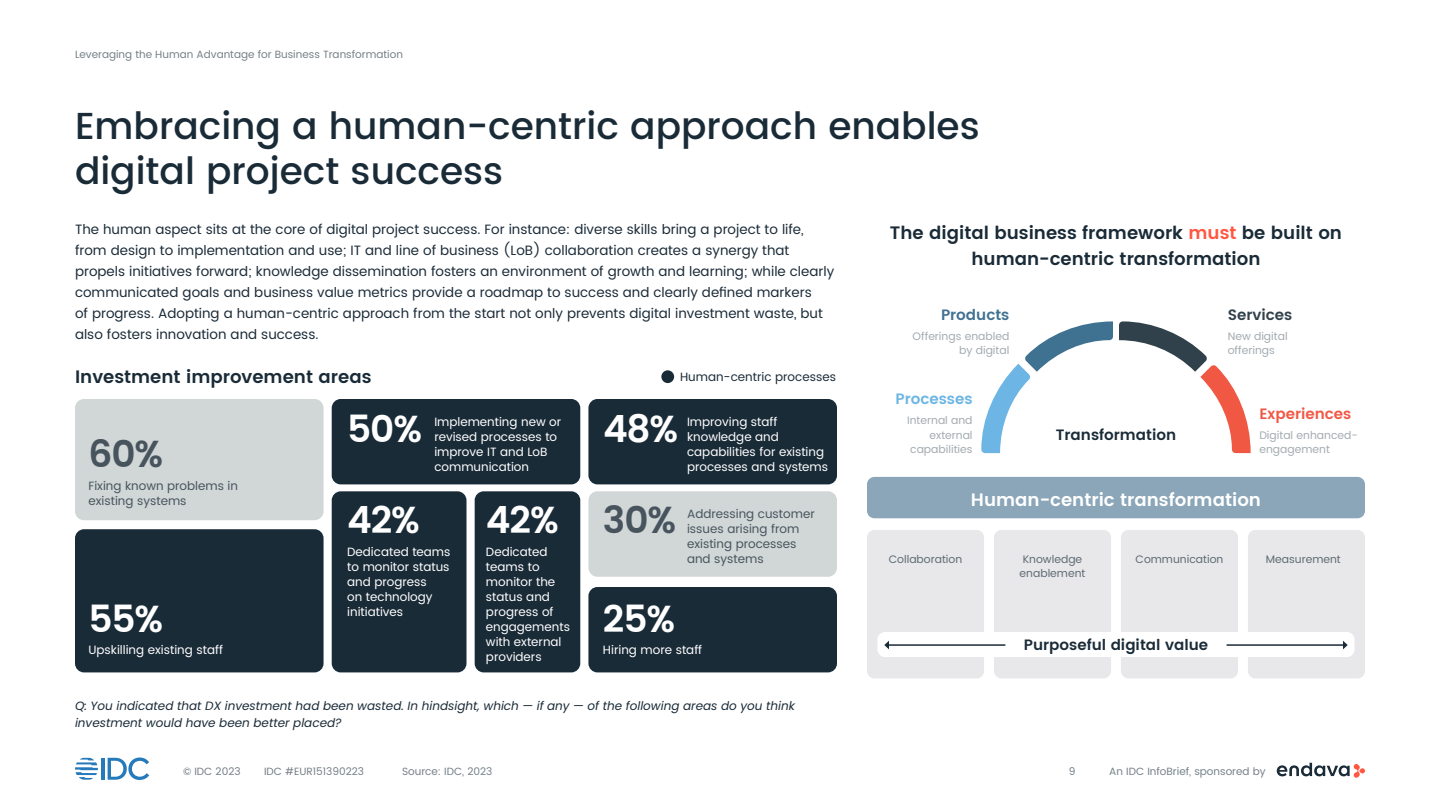
<style>
.page{position:relative;width:1440px;height:810px;background:#fff}
.page>*{position:absolute;margin:0;border:0;box-sizing:border-box;transform-origin:0 0}
.t1{font:500 37.5px/45px "Poppins";color:#1a2b38}
.t2{font:600 37.5px "Poppins";letter-spacing:-.03em;color:#fff}
.t3{font:600 37.5px "Poppins";color:#47545e}
.t4{font:600 18px/25.5px "Poppins";color:#1a2b38;text-align:center}
.t5{font:600 18px "Poppins";color:#fff}
.t6{font:600 15px "Poppins";color:#1a2b38}
.t7{font:600 15px "Poppins";color:#f15844}
.t8{font:600 15px "Poppins";color:#6cb5e4}
.t9{font:600 15px "Poppins";color:#3f7191}
.t10{font:600 15px "Poppins";color:#30414b}
.t11{font:13.5px/21px "Poppins";color:#1a2b38}
.t12{font:12px/15px "Poppins";color:#fff}
.t13{font:italic 12px/16.5px "Poppins";color:#1a2b38}
.t14{font:12px/15px "Poppins";color:#47545e}
.t15{font:12px "Poppins";color:#1a2b38}
.t16{font:10.88px/14.5px "Poppins";color:#a3abb0;text-align:right}
.t17{font:10.88px/14.5px "Poppins";color:#5e6b73}
.t18{font:10.5px "Poppins";color:#758087}
.s1{color:#ff5740}
</style>
<div class="page">
<hr style="left:101px;top:758px;width:4px;height:22px;background:#257abb">
<svg style="left:108px;top:757px;width:41px;height:23px"></svg>
<svg style="left:75px;top:758px;width:23px;height:22px"></svg>
<svg style="left:1277px;top:763px;width:88px;height:15px"></svg>
<div style="left:867px;top:530px;width:117px;height:148px;background:#e8e8eb;border-radius:8px"></div>
<div style="left:1121px;top:530px;width:117px;height:148px;background:#e8e8eb;border-radius:8px"></div>
<div style="left:994px;top:530px;width:117px;height:148px;background:#e8e8eb;border-radius:8px"></div>
<div style="left:1248px;top:530px;width:117px;height:148px;background:#e8e8eb;border-radius:8px"></div>
<div style="left:878px;top:632px;width:476px;height:25px;background:#fff;border-radius:8px"></div>
<div style="left:867px;top:477px;width:498px;height:41px;background:#8aa6b8;border-radius:8px"></div>
<div style="left:75px;top:399px;width:249px;height:121px;background:#d1d6d6;border-radius:9px"></div>
<div style="left:75px;top:529px;width:249px;height:143px;background:#1a2b38;border-radius:9px"></div>
<div style="left:332px;top:491px;width:135px;height:181px;background:#1a2b38;border-radius:9px"></div>
<div style="left:475px;top:491px;width:105px;height:181px;background:#1a2b38;border-radius:9px"></div>
<div style="left:332px;top:399px;width:248px;height:85px;background:#1a2b38;border-radius:9px"></div>
<div style="left:588px;top:399px;width:249px;height:85px;background:#1a2b38;border-radius:9px"></div>
<div style="left:588px;top:491px;width:249px;height:86px;background:#d1d6d6;border-radius:9px"></div>
<div style="left:588px;top:587px;width:249px;height:85px;background:#1a2b38;border-radius:9px"></div>
<svg style="left:1119px;top:321px;width:132px;height:132px"></svg>
<svg style="left:981px;top:321px;width:132px;height:132px"></svg>
<hr style="left:888px;top:644px;width:117px;height:2px;background:#1a2b38">
<svg style="left:884px;top:641px;width:5px;height:8px"></svg>
<hr style="left:1227px;top:644px;width:117px;height:2px;background:#1a2b38">
<svg style="left:1343px;top:641px;width:5px;height:8px"></svg>
<div style="left:661px;top:370px;width:13px;height:13px;background:#1a2b38;border-radius:50%"></div>
<p class="t18" style="left:75px;top:46px;width:330px">Leveraging the Human Advantage for Business Transformation</p>
<h1 class="t1" style="left:75px;top:105px;width:906px">Embracing a human-centric approach enables digital project success</h1>
<p class="t11" style="left:75px;top:219px;width:761px">The human aspect sits at the core of digital project success. For instance: diverse skills bring a project to life, from design to implementation and use; IT and line of business (LoB) collaboration creates a synergy that propels initiatives forward; knowledge dissemination fosters an environment of growth and learning; while clearly communicated goals and business value metrics provide a roadmap to success and clearly defined markers<br>of progress. Adopting a human-centric approach from the start not only prevents digital investment waste, but also fosters innovation and success.</p>
<h2 class="t4" style="left:75px;top:365px;width:298px">Investment improvement areas</h2>
<p class="t15" style="left:680px;top:368px;width:157px">Human-centric processes</p>
<h1 class="t3" style="left:88px;top:426px;width:76px">60%</h1>
<p class="t14" style="left:88px;top:479px;width:151px">Fixing known problems in existing systems</p>
<h1 class="t2" style="left:88px;top:591px;width:76px">55%</h1>
<p class="t12" style="left:88px;top:643px;width:136px">Upskilling existing staff</p>
<h1 class="t2" style="left:347px;top:401px;width:76px">50%</h1>
<h1 class="t2" style="left:603px;top:401px;width:77px">48%</h1>
<p class="t12" style="left:434px;top:415px;width:128px">Implementing new or revised processes to improve IT and LoB communication</p>
<p class="t12" style="left:687px;top:415px;width:143px">Improving staff knowledge and capabilities for existing processes and systems</p>
<p class="t14" style="left:687px;top:507px;width:129px">Addressing customer issues arising from existing processes and systems</p>
<h1 class="t3" style="left:603px;top:492px;width:75px">30%</h1>
<h1 class="t2" style="left:347px;top:492px;width:74px">42%</h1>
<p class="t12" style="left:347px;top:544px;width:105px">Dedicated teams to monitor status and progress<br>on technology initiatives</p>
<h1 class="t2" style="left:486px;top:492px;width:74px">42%</h1>
<p class="t12" style="left:486px;top:544px;width:85px">Dedicated teams to monitor the status and progress of engagements with external providers</p>
<h1 class="t2" style="left:603px;top:591px;width:74px">25%</h1>
<p class="t12" style="left:603px;top:643px;width:101px">Hiring more staff</p>
<p class="t13" style="left:75px;top:698px;width:722px">Q: You indicated that DX investment had been wasted. In hindsight, which — if any — of the following areas do you think investment would have been better placed?</p>
<h2 class="t4" style="left:890px;top:221px;width:454px">The digital business framework <span class="s1">must</span> be built on human-centric transformation</h2>
<p class="t9" style="left:941px;top:303px;width:70px">Products</p>
<p class="t16" style="left:913px;top:329px;width:98px">Offerings enabled by digital</p>
<p class="t8" style="left:895px;top:388px;width:79px">Processes</p>
<p class="t16" style="left:907px;top:413px;width:67px">Internal and external capabilities</p>
<p class="t6" style="left:1056px;top:424px;width:122px">Transformation</p>
<p class="t10" style="left:1228px;top:303px;width:66px">Services</p>
<p class="t16" style="left:1228px;top:329px;width:61px;text-align:left">New digital offerings</p>
<p class="t7" style="left:1259px;top:402px;width:94px">Experiences</p>
<p class="t16" style="left:1259px;top:428px;width:100px;text-align:left">Digital enhanced&shy;engagement</p>
<h2 class="t5" style="left:971px;top:486px;width:292px">Human-centric transformation</h2>
<p class="t17" style="left:889px;top:552px;width:75px">Collaboration</p>
<p class="t17" style="left:1020px;top:552px;width:67px">Knowledge enablement</p>
<p class="t17" style="left:1136px;top:552px;width:89px">Communication</p>
<p class="t17" style="left:1266px;top:552px;width:76px">Measurement</p>
<p class="t6" style="left:1024px;top:633px;width:186px">Purposeful digital value</p>
<p class="t18" style="left:183px;top:763px;width:59px">© IDC 2023</p>
<p class="t18" style="left:264px;top:763px;width:102px">IDC #EUR151390223</p>
<p class="t18" style="left:1069px;top:763px;width:8px">9</p>
<p class="t18" style="left:1109px;top:763px;width:158px">An IDC InfoBrief, sponsored by</p>
<p class="t18" style="left:402px;top:763px;width:92px">Source: IDC, 2023</p>
</div>
